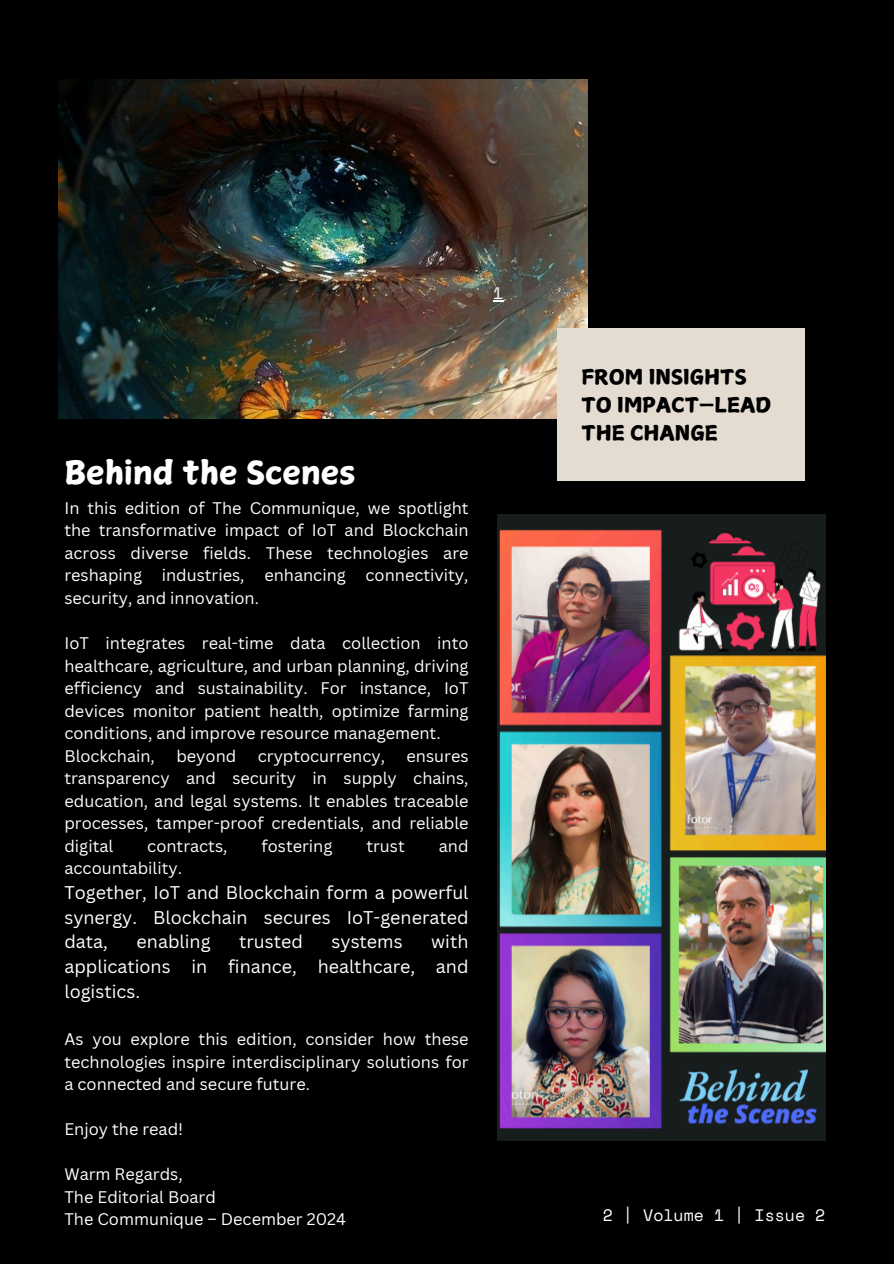
<style>
.page{position:relative;width:894px;height:1264px;background:#fff}
.page>*{position:absolute;margin:0;border:0;box-sizing:border-box;transform-origin:0 0}
.t1{font:31.8px "Canva Surname Fu";color:#fff}
.t2{font:20.55px/28.2px "Canva Surname Fu";color:#000001}
.t3{font:17.85px/24.8px "Canva Sans";color:#fff;text-align:justify}
.t4{font:16.5px "Space Mono";color:#fff}
.t5{font:16.35px/22.5px "Canva Sans";color:#fff;text-align:justify}
</style>
<div class="page">
<div style="left:0;top:0;width:893px;height:1263px;background:#000"></div>
<img style="left:58px;top:80px;width:529px;height:338px">
<div style="left:557px;top:328px;width:247px;height:153px;background:#e4dcd1"></div>
<img style="left:497px;top:514px;width:328px;height:626px">
<svg style="left:493px;top:300px;width:10px;height:2px"></svg>
<p class="t4" style="left:493px;top:281px;width:12px">1</p>
<p class="t1" style="left:64px;top:456px;width:292px">Behind the Scenes</p>
<p class="t5" style="left:64px;top:496px;width:405px">In this edition of The Communique, we spotlight the transformative impact of IoT and Blockchain across diverse fields. These technologies are reshaping industries, enhancing connectivity, security, and innovation.</p>
<h2 class="t5" style="left:64px;top:631px;width:405px">IoT integrates real-time data collection into healthcare, agriculture, and urban planning, driving efficiency and sustainability. For instance, IoT devices monitor patient health, optimize farming conditions, and improve resource management.</h2>
<h1 class="t5" style="left:64px;top:744px;width:92px">Blockchain,</h1>
<h1 class="t5" style="left:176px;top:744px;width:61px">beyond</h1>
<h1 class="t5" style="left:258px;top:744px;width:129px">cryptocurrency,</h1>
<h1 class="t5" style="left:64px;top:744px;width:405px;text-indent:342px">ensures transparency and security in supply chains, education, and legal systems. It enables traceable processes, tamper-proof credentials, and reliable digital</h1>
<h1 class="t5" style="left:147px;top:834px;width:82px">contracts,</h1>
<h1 class="t5" style="left:261px;top:834px;width:72px">fostering</h1>
<h1 class="t5" style="left:366px;top:834px;width:40px">trust</h1>
<h1 class="t5" style="left:438px;top:834px;width:31px">and</h1>
<h1 class="t5" style="left:64px;top:856px;width:119px">accountability.</h1>
<p class="t3" style="left:64px;top:879px;width:405px">Together, IoT and Blockchain form a powerful synergy. Blockchain secures IoT-generated data,</p>
<p class="t3" style="left:64px;top:929px;width:405px;text-indent:367px">with applications in finance, healthcare, and logistics.</p>
<p class="t5" style="left:64px;top:1027px;width:405px">As you explore this edition, consider how these technologies inspire interdisciplinary solutions for a connected and secure future.</p>
<p class="t5" style="left:64px;top:1117px;width:120px">Enjoy the read!</p>
<p class="t5" style="left:64px;top:1162px;width:120px">Warm Regards,</p>
<p class="t5" style="left:64px;top:1185px;width:153px">The Editorial Board</p>
<p class="t5" style="left:64px;top:1207px;width:283px">The Communique – December 2024</p>
<p class="t3" style="left:137px;top:929px;width:75px">enabling</p>
<p class="t3" style="left:239px;top:929px;width:65px">trusted</p>
<p class="t3" style="left:331px;top:929px;width:72px">systems</p>
<p class="t2" style="left:581px;top:363px;width:191px">FROM INSIGHTS<br>TO IMPACT—LEAD<br>THE CHANGE</p>
<p class="t4" style="left:602px;top:1202px;width:224px">2 | Volume 1 | Issue 2</p>
</div>
